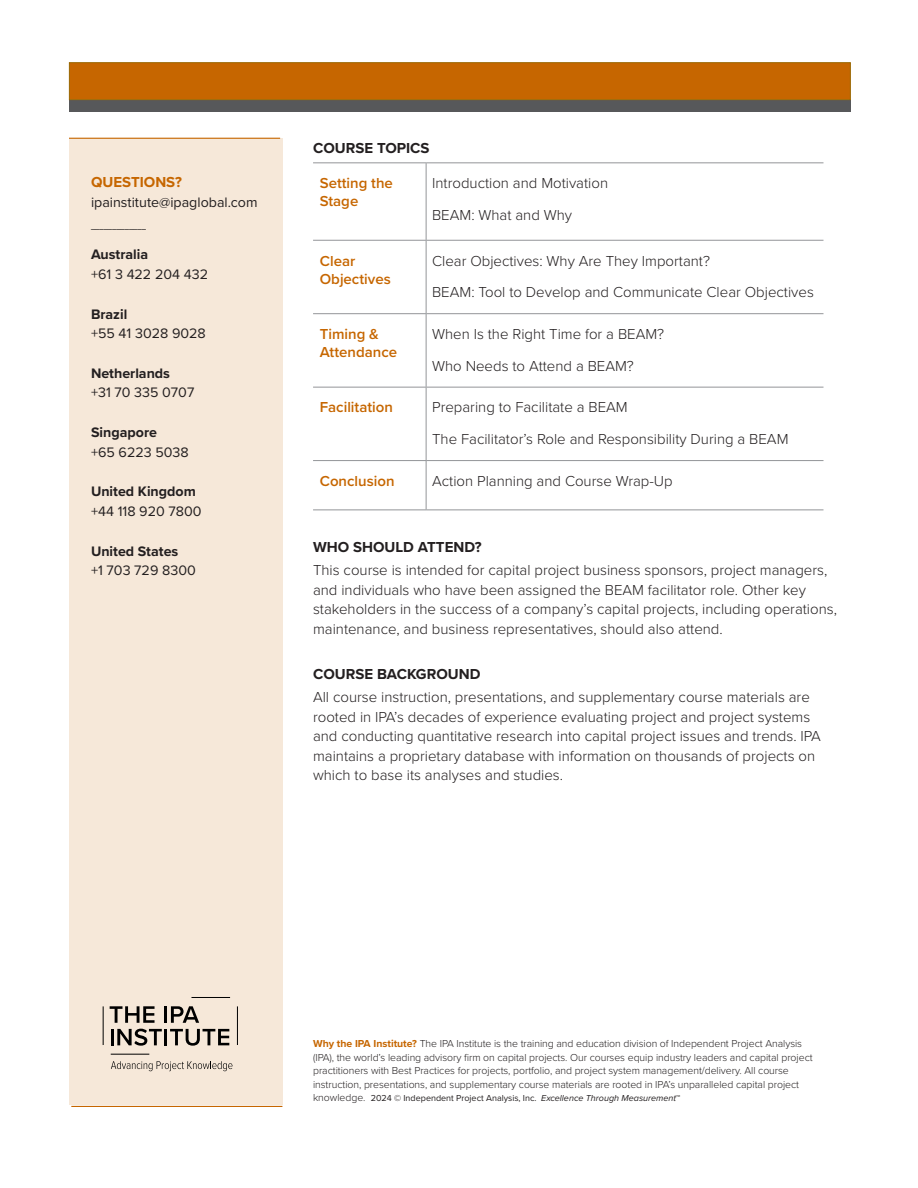
<style>
.page{position:relative;width:918px;height:1188px;background:#fff}
.page>*{position:absolute;margin:0;border:0;box-sizing:border-box;transform-origin:0 0}
.t1{font:300 15px/19.5px "Proxima Nova";color:#231f20}
.t2{font:600 15px/18px "Proxima Nova";color:#c66600}
.t3{font:700 15px "Proxima Nova";color:#231f20}
.t4{font:700 15px "Proxima Nova";color:#c66600}
.t5{font:14.25px/19.5px "Proxima Nova";color:#231f20}
.t6{font:700 14.25px/19.5px "Proxima Nova";color:#231f20}
.t7{font:300 10.5px/13.5px "Proxima Nova";letter-spacing:-.005em;color:#231f20}
.t8{font:9px "Proxima Nova";color:#231f20}
.t9{font:700 7.5px "Proxima Nova";color:#231f20}
.s1{font-weight:700}
.s2{font-weight:400}
.s3{font-weight:700;color:#c66600}
.s4{font-weight:300;font-size:10.5px}
.s5{font-style:italic}
</style>
<div class="page">
<div style="left:69px;top:138px;width:213px;height:967px;background:#f6e8d9"></div>
<hr style="left:313px;top:162px;width:113px;height:1px;background:#939598">
<hr style="left:426px;top:162px;width:398px;height:1px;background:#939598">
<hr style="left:426px;top:163px;width:1px;height:77px;background:#939598">
<hr style="left:313px;top:240px;width:113px;height:1px;background:#939598">
<hr style="left:426px;top:240px;width:398px;height:1px;background:#939598">
<hr style="left:426px;top:241px;width:1px;height:72px;background:#939598">
<hr style="left:313px;top:313px;width:113px;height:1px;background:#939598">
<hr style="left:426px;top:313px;width:398px;height:1px;background:#939598">
<hr style="left:426px;top:314px;width:1px;height:73px;background:#939598">
<hr style="left:313px;top:387px;width:113px;height:1px;background:#939598">
<hr style="left:426px;top:387px;width:398px;height:1px;background:#939598">
<hr style="left:426px;top:388px;width:1px;height:72px;background:#939598">
<hr style="left:313px;top:460px;width:113px;height:1px;background:#939598">
<hr style="left:426px;top:460px;width:398px;height:1px;background:#939598">
<hr style="left:426px;top:461px;width:1px;height:49px;background:#939598">
<hr style="left:313px;top:510px;width:113px;height:1px;background:#939598">
<hr style="left:426px;top:510px;width:398px;height:1px;background:#939598">
<div style="left:69px;top:100px;width:782px;height:12px;background:#57585a"></div>
<div style="left:69px;top:62px;width:782px;height:38px;background:#c66600;border:1px solid #960"></div>
<hr style="left:71px;top:1106px;width:211px;height:1px;background:#c66600">
<hr style="left:69px;top:138px;width:211px;height:1px;background:#c66600">
<svg style="left:110px;top:1006px;width:45px;height:17px"></svg>
<hr style="left:164px;top:1006px;width:3px;height:17px;background:#000">
<svg style="left:171px;top:1006px;width:28px;height:17px"></svg>
<hr style="left:111px;top:1054px;width:38px;height:1px;background:#000">
<hr style="left:191px;top:997px;width:39px;height:1px;background:#000">
<hr style="left:103px;top:1006px;width:1px;height:39px;background:#000">
<hr style="left:237px;top:1006px;width:1px;height:39px;background:#000">
<svg style="left:111px;top:1061px;width:121px;height:10px"></svg>
<hr style="left:111px;top:1029px;width:3px;height:16px;background:#000">
<svg style="left:117px;top:1029px;width:45px;height:17px"></svg>
<hr style="left:164px;top:1029px;width:3px;height:16px;background:#000">
<svg style="left:170px;top:1029px;width:59px;height:17px"></svg>
<p class="t4" style="left:91px;top:171px;width:93px">QUESTIONS?</p>
<p class="t5" style="left:91px;top:192px;width:168px">ipainstitute@ipaglobal.com</p>
<p class="t9" style="left:91px;top:221px;width:56px">_____________</p>
<p class="t5" style="left:91px;top:244px;width:119px"><span class="s1">Australia<br></span>+61 3 422 204 432</p>
<p class="t5" style="left:91px;top:303px;width:116px"><span class="s1">Brazil<br></span>+55 41 3028 9028</p>
<p class="t5" style="left:91px;top:363px;width:105px"><span class="s1">Netherlands<br></span>+31 70 335 0707</p>
<p class="t5" style="left:91px;top:422px;width:99px"><span class="s1">Singapore<br></span>+65 6223 5038</p>
<p class="t6" style="left:91px;top:482px;width:112px">United Kingdom <span class="s2">+44 118 920 7800</span></p>
<p class="t6" style="left:91px;top:541px;width:106px">United States<br><span class="s2">+1 703 729 8300</span></p>
<p class="t3" style="left:313px;top:137px;width:118px">COURSE TOPICS</p>
<p class="t2" style="left:320px;top:174px;width:75px">Setting the<br>Stage</p>
<p class="t1" style="left:432px;top:173px;width:177px">Introduction and Motivation</p>
<p class="t1" style="left:432px;top:204px;width:142px">BEAM: What and Why</p>
<p class="t2" style="left:320px;top:251px;width:72px">Clear<br>Objectives</p>
<p class="t1" style="left:432px;top:250px;width:279px">Clear Objectives: Why Are They Important?</p>
<p class="t1" style="left:432px;top:282px;width:383px">BEAM: Tool to Develop and Communicate Clear Objectives</p>
<p class="t2" style="left:320px;top:325px;width:79px">Timing &amp;<br>Attendance</p>
<p class="t1" style="left:432px;top:323px;width:234px">When Is the Right Time for a BEAM?</p>
<p class="t1" style="left:432px;top:355px;width:203px">Who Needs to Attend a BEAM?</p>
<p class="t2" style="left:320px;top:398px;width:75px">Facilitation</p>
<p class="t1" style="left:432px;top:397px;width:197px">Preparing to Facilitate a BEAM</p>
<p class="t1" style="left:432px;top:428px;width:358px">The Facilitator’s Role and Responsibility During a BEAM</p>
<p class="t2" style="left:320px;top:471px;width:76px">Conclusion</p>
<p class="t1" style="left:432px;top:470px;width:242px">Action Planning and Course Wrap-Up</p>
<p class="t3" style="left:313px;top:536px;width:170px">WHO SHOULD ATTEND?</p>
<p class="t1" style="left:313px;top:560px;width:525px">This course is intended for capital project business sponsors, project managers, and individuals who have been assigned the BEAM facilitator role. Other key stakeholders in the success of a company’s capital projects, including operations, maintenance, and business representatives, should also attend.</p>
<p class="t3" style="left:313px;top:663px;width:169px">COURSE BACKGROUND</p>
<p class="t1" style="left:313px;top:687px;width:509px">All course instruction, presentations, and supplementary course materials are rooted in IPA’s decades of experience evaluating project and project systems and conducting quantitative research into capital project issues and trends. IPA maintains a proprietary database with information on thousands of projects on which to base its analyses and studies.</p>
<p class="t7" style="left:313px;top:1036px;width:501px"><span class="s3">Why the IPA Institute?</span> The IPA Institute is the training and education division of Independent Project Analysis (IPA), the world’s leading advisory firm on capital projects. Our courses equip industry leaders and capital project practitioners with Best Practices for projects, portfolio, and project system management/delivery. All course instruction, presentations, and supplementary course materials are rooted in IPA’s unparalleled capital project</p>
<p class="t8" style="left:313px;top:1091px;width:369px"><span class="s4">knowledge.</span> 2024 © Independent Project Analysis, Inc. <span class="s5">Excellence Through Measurement</span>™</p>
</div>
